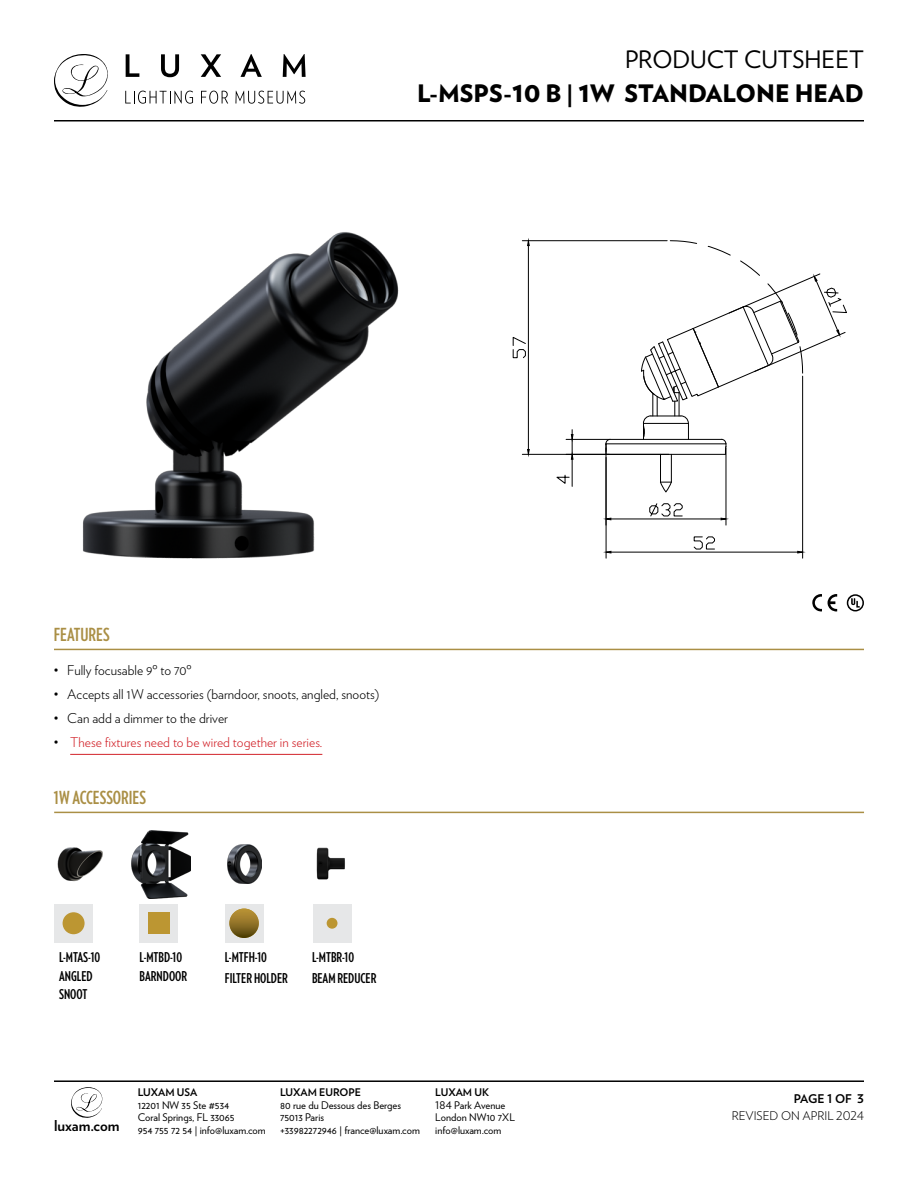
<style>
.page{position:relative;width:918px;height:1188px;background:#fff}
.page>*{position:absolute;margin:0;border:0;box-sizing:border-box;transform-origin:0 0}
.t1{font:900 24px/34.2px "Verlag";color:#000;text-align:right}
.t2{font:700 18px "Verlag Compressed";color:#aa8f45}
.t3{font:700 15px "Verlag";color:#000}
.t4{font:300 13.5px "Verlag";color:#000}
.t5{font:700 13.5px/21.3px "Verlag Compressed";color:#000}
.t6{font:300 13.5px "Verlag";color:#d2232a}
.t7{font:300 12px "Verlag";color:#000}
.t8{font:700 12px "Verlag";letter-spacing:-.015em;color:#000}
.t9{font:10.5px/12.6px "Verlag";color:#000}
.t10{font:700 10.5px "Verlag";color:#000}
.s1{font-weight:400}
.s2{font-size:28.5px}
.s3{color:#000}
</style>
<div class="page">
<svg style="left:54px;top:54px;width:54px;height:53px"></svg>
<svg style="left:126px;top:54px;width:13px;height:23px"></svg>
<svg style="left:161px;top:54px;width:18px;height:23px"></svg>
<svg style="left:201px;top:54px;width:20px;height:23px"></svg>
<svg style="left:240px;top:54px;width:22px;height:23px"></svg>
<svg style="left:283px;top:54px;width:23px;height:23px"></svg>
<svg style="left:125px;top:91px;width:68px;height:13px"></svg>
<svg style="left:201px;top:91px;width:27px;height:13px"></svg>
<svg style="left:235px;top:91px;width:70px;height:13px"></svg>
<hr style="left:54px;top:120px;width:810px;height:2px;background:#000">
<hr style="left:54px;top:1080px;width:810px;height:2px;background:#000">
<svg style="left:71px;top:1087px;width:31px;height:31px"></svg>
<hr style="left:54px;top:649px;width:810px;height:1px;background:#aa8f45">
<hr style="left:70px;top:754px;width:252px;height:1px;background:#d2232a">
<img style="left:82px;top:232px;width:317px;height:327px">
<hr style="left:610px;top:439px;width:111px;height:1px;background:#000">
<svg style="left:605px;top:439px;width:6px;height:15px"></svg>
<hr style="left:606px;top:443px;width:120px;height:1px;background:#000">
<hr style="left:606px;top:448px;width:1px;height:77px;background:#000">
<hr style="left:726px;top:448px;width:1px;height:77px;background:#000">
<hr style="left:611px;top:519px;width:110px;height:1px;background:#000">
<svg style="left:605px;top:517px;width:7px;height:4px"></svg>
<svg style="left:720px;top:517px;width:7px;height:4px"></svg>
<svg style="left:649px;top:503px;width:34px;height:14px"></svg>
<hr style="left:522px;top:454px;width:147px;height:1px;background:#000">
<hr style="left:522px;top:240px;width:145px;height:1px;background:#000">
<hr style="left:528px;top:246px;width:1px;height:203px;background:#000">
<svg style="left:527px;top:449px;width:3px;height:6px"></svg>
<svg style="left:527px;top:240px;width:3px;height:6px"></svg>
<svg style="left:513px;top:337px;width:13px;height:21px"></svg>
<hr style="left:606px;top:457px;width:1px;height:101px;background:#000">
<hr style="left:802px;top:376px;width:1px;height:182px;background:#000">
<hr style="left:611px;top:552px;width:187px;height:1px;background:#000">
<svg style="left:605px;top:551px;width:7px;height:3px"></svg>
<svg style="left:797px;top:551px;width:6px;height:3px"></svg>
<svg style="left:693px;top:536px;width:22px;height:14px"></svg>
<hr style="left:566px;top:439px;width:43px;height:1px;background:#000">
<svg style="left:555px;top:430px;width:19px;height:56px"></svg>
<svg style="left:641px;top:240px;width:206px;height:253px"></svg>
<div style="left:54px;top:904px;width:39px;height:39px;background:#e6e7e8"></div>
<div style="left:313px;top:904px;width:38px;height:39px;background:#e6e7e8"></div>
<div style="left:63px;top:912px;width:22px;height:22px;background:#bc9632;border-radius:50%"></div>
<div style="left:327px;top:918px;width:11px;height:11px;background:#bc9632;border-radius:50%"></div>
<div style="left:140px;top:904px;width:38px;height:39px;background:#e6e7e8"></div>
<div style="left:148px;top:912px;width:22px;height:22px;background:#bc9632"></div>
<hr style="left:54px;top:812px;width:810px;height:1px;background:#aa8f45">
<img style="left:57px;top:847px;width:46px;height:35px">
<img style="left:132px;top:830px;width:58px;height:68px">
<div style="left:225px;top:904px;width:38px;height:39px;background:#e6e7e8"></div>
<img style="left:229px;top:909px;width:30px;height:29px;border-radius:15px">
<img style="left:316px;top:847px;width:29px;height:33px">
<img style="left:227px;top:844px;width:34px;height:39px">
<svg style="left:828px;top:594px;width:9px;height:18px"></svg>
<svg style="left:812px;top:594px;width:10px;height:18px"></svg>
<svg style="left:847px;top:594px;width:17px;height:18px"></svg>
<h1 class="t1" style="left:417px;top:41px;width:448px"><span class="s1">PRODUCT CUTSHEET<br></span>L-MSPS-<span class="s2">10</span> B | <span class="s2">1</span>W STANDALONE HEAD</h1>
<h2 class="t2" style="left:54px;top:622px;width:57px">FEATURES</h2>
<p class="t4" style="left:54px;top:660px;width:139px">• Fully focusable 9º to 70º</p>
<p class="t4" style="left:54px;top:684px;width:327px">• Accepts all 1W accessories (barndoor, snoots, angled, snoots)</p>
<p class="t4" style="left:54px;top:708px;width:176px">• Can add a dimmer to the driver</p>
<p class="t6" style="left:54px;top:732px;width:270px"><span class="s3">•</span> These fixtures need to be wired together in series.</p>
<h2 class="t2" style="left:54px;top:784px;width:93px">1W ACCESSORIES</h2>
<p class="t5" style="left:59px;top:946px;width:43px">L-MTAS-10</p>
<p class="t5" style="left:140px;top:946px;width:44px">L-MTBD-10</p>
<p class="t5" style="left:59px;top:967px;width:35px;line-height:18px">ANGLED<br>SNOOT</p>
<p class="t5" style="left:140px;top:965px;width:49px">BARNDOOR</p>
<p class="t5" style="left:225px;top:946px;width:65px">L-MTFH-10<br>FILTER HOLDER</p>
<p class="t5" style="left:312px;top:946px;width:66px">L-MTBR-10<br>BEAM REDUCER</p>
<p class="t10" style="left:138px;top:1084px;width:61px">LUXAM USA</p>
<p class="t9" style="left:138px;top:1098px;width:130px">12201 NW 35 Ste #534<br>Coral Springs, FL 33065<br>954 755 72 54 | info@luxam.com</p>
<p class="t10" style="left:280px;top:1084px;width:83px">LUXAM EUROPE</p>
<p class="t9" style="left:280px;top:1098px;width:123px">80 rue du Dessous des Berges<br>75013 Paris</p>
<h3 class="t3" style="left:54px;top:1114px;width:67px">luxam.com</h3>
<p class="t9" style="left:280px;top:1123px;width:141px">+33982272946 | france@luxam.com</p>
<p class="t10" style="left:435px;top:1084px;width:55px">LUXAM UK</p>
<p class="t9" style="left:435px;top:1098px;width:81px">184 Park Avenue<br>London NW10 7XL info@luxam.com</p>
<p class="t8" style="left:794px;top:1089px;width:72px">PAGE 1 OF 3</p>
<p class="t7" style="left:732px;top:1107px;width:134px">REVISED ON APRIL 2024</p>
</div>
